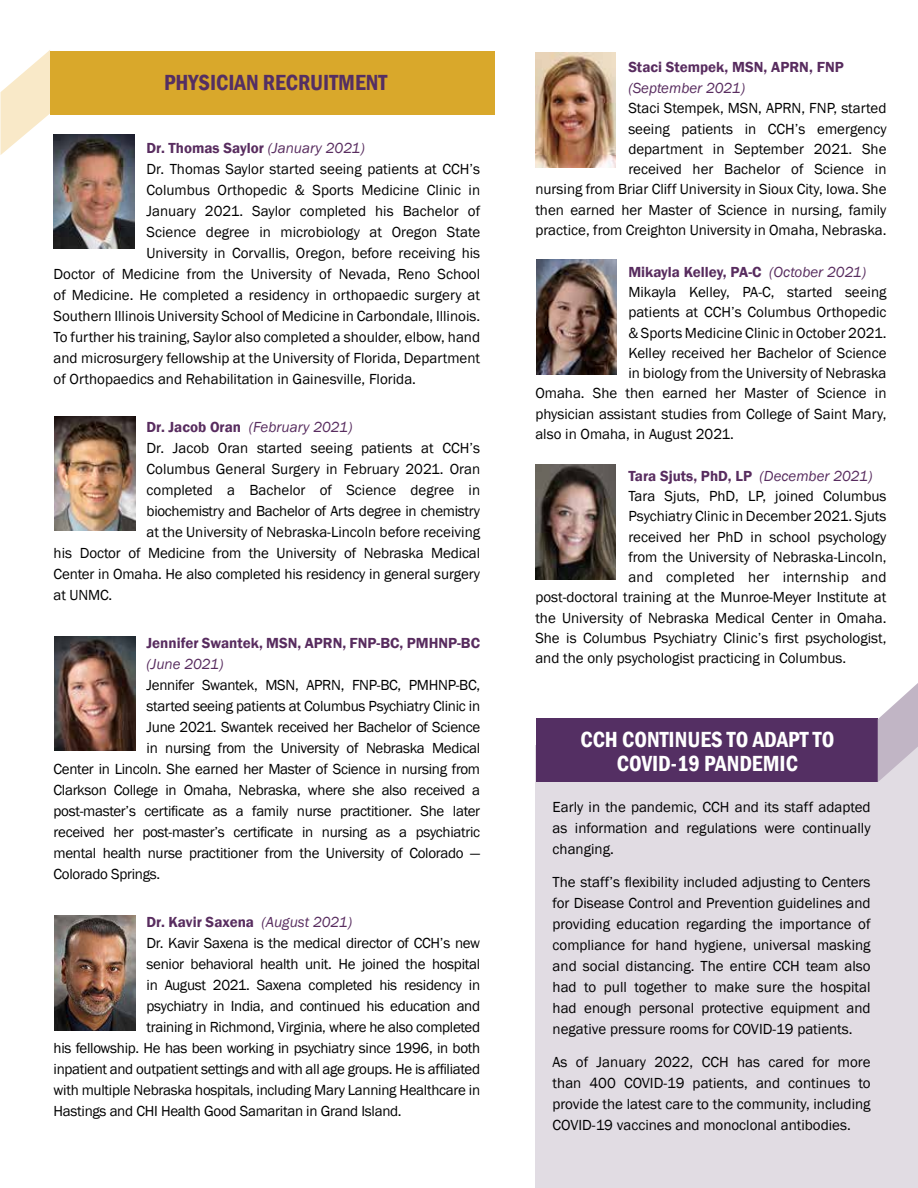
<style>
.page{position:relative;width:918px;height:1188px;background:#fff}
.page>*{position:absolute;margin:0;border:0;box-sizing:border-box;transform-origin:0 0}
.t1{font:600 condensed 22.5px/24px "Franklin Gothic";color:#fff;text-align:center}
.t2{font:600 condensed 22.5px "Franklin Gothic";color:#542f63}
.t3{font:15px/21px "Franklin Gothic";color:#000;text-align:justify}
.t4{font:15px "Franklin Gothic";letter-spacing:-.02em;color:#000}
.t5{font:600 15px "Franklin Gothic";color:#582c5f}
.t6{font:italic 15px "Franklin Gothic";color:#582c5f}
.t7{font:15px "Franklin Gothic";letter-spacing:.02em;color:#000}
.s1{font-weight:400;font-style:italic}
.s2{font-weight:600;font-style:normal}
</style>
<div class="page">
<svg style="left:0;top:50px;width:50px;height:105px"></svg>
<div style="left:535px;top:745px;width:383px;height:443px;background:#e1dce3"></div>
<div style="left:50px;top:51px;width:445px;height:64px;background:#d9a82b"></div>
<div style="left:536px;top:719px;width:342px;height:63px;background:#542f63"></div>
<svg style="left:878px;top:683px;width:40px;height:99px"></svg>
<img style="left:535px;top:53px;width:81px;height:114px">
<img style="left:536px;top:260px;width:81px;height:114px">
<img style="left:54px;top:134px;width:80px;height:115px">
<img style="left:55px;top:636px;width:80px;height:115px">
<img style="left:55px;top:916px;width:80px;height:115px">
<img style="left:55px;top:416px;width:80px;height:115px">
<img style="left:535px;top:465px;width:81px;height:115px">
<h1 class="t2" style="left:164px;top:67px;width:225px">PHYSICIAN RECRUITMENT</h1>
<p class="t5" style="left:147px;top:139px;width:220px">Dr. Thomas Saylor <span class="s1">(January 2021)</span></p>
<p class="t3" style="left:147px;top:159px;width:335px">Dr. Thomas Saylor started seeing patients at CCH’s</p>
<p class="t3" style="left:147px;top:180px;width:335px">Columbus Orthopedic &amp; Sports Medicine Clinic in</p>
<p class="t3" style="left:147px;top:201px;width:335px">January 2021. Saylor completed his Bachelor of</p>
<p class="t3" style="left:147px;top:222px;width:335px">Science degree in microbiology at Oregon State</p>
<p class="t3" style="left:147px;top:243px;width:335px">University in Corvallis, Oregon, before receiving his</p>
<p class="t3" style="left:54px;top:264px;width:428px">Doctor of Medicine from the University of Nevada, Reno School</p>
<p class="t3" style="left:54px;top:285px;width:428px">of Medicine. He completed a residency in orthopaedic surgery at</p>
<p class="t3" style="left:54px;top:306px;width:428px">Southern Illinois University School of Medicine in Carbondale, Illinois.</p>
<p class="t3" style="left:54px;top:327px;width:428px">To further his training, Saylor also completed a shoulder, elbow, hand</p>
<p class="t3" style="left:54px;top:348px;width:428px">and microsurgery fellowship at the University of Florida, Department</p>
<p class="t3" style="left:54px;top:369px;width:364px">of Orthopaedics and Rehabilitation in Gainesville, Florida.</p>
<p class="t6" style="left:147px;top:418px;width:207px"><span class="s2">Dr. Jacob Oran</span> (February 2021)</p>
<p class="t3" style="left:147px;top:438px;width:335px">Dr. Jacob Oran started seeing patients at CCH’s</p>
<p class="t3" style="left:147px;top:459px;width:335px">Columbus General Surgery in February 2021. Oran</p>
<p class="t3" style="left:147px;top:480px;width:335px">completed a Bachelor of Science degree in</p>
<p class="t4" style="left:147px;top:502px;width:335px">biochemistry and Bachelor of Arts degree in chemistry</p>
<p class="t3" style="left:147px;top:522px;width:335px">at the University of Nebraska-Lincoln before receiving</p>
<p class="t3" style="left:54px;top:543px;width:428px">his Doctor of Medicine from the University of Nebraska Medical</p>
<p class="t3" style="left:54px;top:564px;width:428px">Center in Omaha. He also completed his residency in general surgery</p>
<p class="t3" style="left:54px;top:585px;width:60px">at UNMC.</p>
<p class="t5" style="left:147px;top:634px;width:335px">Jennifer Swantek, MSN, APRN, FNP-BC, PMHNP-BC</p>
<p class="t6" style="left:147px;top:655px;width:78px">(June 2021)</p>
<p class="t4" style="left:147px;top:676px;width:335px">Jennifer Swantek, MSN, APRN, FNP-BC, PMHNP-BC,</p>
<p class="t4" style="left:147px;top:697px;width:335px">started seeing patients at Columbus Psychiatry Clinic in</p>
<p class="t4" style="left:147px;top:718px;width:335px">June 2021. Swantek received her Bachelor of Science</p>
<p class="t4" style="left:147px;top:739px;width:335px">in nursing from the University of Nebraska Medical</p>
<p class="t4" style="left:54px;top:760px;width:428px">Center in Lincoln. She earned her Master of Science in nursing from</p>
<p class="t4" style="left:54px;top:781px;width:428px">Clarkson College in Omaha, Nebraska, where she also received a</p>
<p class="t4" style="left:54px;top:802px;width:428px">post-master’s certificate as a family nurse practitioner. She later</p>
<p class="t4" style="left:54px;top:823px;width:428px">received her post-master’s certificate in nursing as a psychiatric</p>
<p class="t4" style="left:54px;top:844px;width:428px">mental health nurse practitioner from the University of Colorado —</p>
<p class="t4" style="left:54px;top:865px;width:108px">Colorado Springs.</p>
<p class="t5" style="left:147px;top:913px;width:207px">Dr. Kavir Saxena <span class="s1">(August 2021)</span></p>
<p class="t4" style="left:147px;top:934px;width:335px">Dr. Kavir Saxena is the medical director of CCH’s new</p>
<p class="t4" style="left:147px;top:955px;width:335px">senior behavioral health unit. He joined the hospital</p>
<p class="t4" style="left:147px;top:976px;width:335px">in August 2021. Saxena completed his residency in</p>
<p class="t4" style="left:147px;top:997px;width:335px">psychiatry in India, and continued his education and</p>
<p class="t4" style="left:147px;top:1018px;width:335px">training in Richmond, Virginia, where he also completed</p>
<p class="t4" style="left:54px;top:1039px;width:428px">his fellowship. He has been working in psychiatry since 1996, in both</p>
<p class="t4" style="left:54px;top:1060px;width:428px">inpatient and outpatient settings and with all age groups. He is affiliated</p>
<p class="t4" style="left:54px;top:1081px;width:428px">with multiple Nebraska hospitals, including Mary Lanning Healthcare in</p>
<p class="t4" style="left:54px;top:1102px;width:350px">Hastings and CHI Health Good Samaritan in Grand Island.</p>
<p class="t5" style="left:628px;top:58px;width:217px">Staci Stempek, MSN, APRN, FNP</p>
<p class="t6" style="left:628px;top:79px;width:118px">(September 2021)</p>
<p class="t3" style="left:535px;top:99px;width:353px;line-height:20.2px;text-align:right">Staci Stempek, MSN, APRN, FNP, started<br>seeing patients in CCH’s emergency<br>department in September 2021. She<br>received her Bachelor of Science in<br>nursing from Briar Cliff University in Sioux City, Iowa. She then earned her Master of Science in nursing, family practice, from Creighton University in Omaha, Nebraska.</p>
<p class="t5" style="left:628px;top:263px;width:239px">Mikayla Kelley, PA-C <span class="s1">(October 2021)</span></p>
<p class="t3" style="left:628px;top:282px;width:260px">Mikayla Kelley, PA-C, started seeing</p>
<p class="t3" style="left:628px;top:302px;width:260px">patients at CCH’s Columbus Orthopedic</p>
<p class="t3" style="left:628px;top:322px;width:260px">&amp; Sports Medicine Clinic in October 2021.</p>
<p class="t3" style="left:628px;top:343px;width:260px">Kelley received her Bachelor of Science</p>
<p class="t3" style="left:628px;top:363px;width:260px">in biology from the University of Nebraska</p>
<p class="t3" style="left:535px;top:383px;width:353px">Omaha. She then earned her Master of Science in</p>
<p class="t3" style="left:535px;top:403px;width:353px">physician assistant studies from College of Saint Mary,</p>
<p class="t3" style="left:535px;top:424px;width:200px">also in Omaha, in August 2021.</p>
<p class="t5" style="left:628px;top:467px;width:246px">Tara Sjuts, PhD, LP <span class="s1">(December 2021)</span></p>
<p class="t3" style="left:628px;top:486px;width:260px">Tara Sjuts, PhD, LP, joined Columbus</p>
<p class="t3" style="left:628px;top:506px;width:260px">Psychiatry Clinic in December 2021. Sjuts</p>
<p class="t3" style="left:628px;top:526px;width:260px">received her PhD in school psychology</p>
<p class="t3" style="left:628px;top:547px;width:260px">from the University of Nebraska-Lincoln,</p>
<p class="t7" style="left:628px;top:568px;width:260px">and completed her internship and</p>
<p class="t3" style="left:535px;top:587px;width:353px">post-doctoral training at the Munroe-Meyer Institute at</p>
<p class="t3" style="left:535px;top:607px;width:353px">the University of Nebraska Medical Center in Omaha.</p>
<p class="t3" style="left:535px;top:628px;width:353px">She is Columbus Psychiatry Clinic’s first psychologist,</p>
<p class="t3" style="left:535px;top:648px;width:312px">and the only psychologist practicing in Columbus.</p>
<h1 class="t1" style="left:580px;top:727px;width:255px">CCH CONTINUES TO ADAPT TO<br>COVID-19 PANDEMIC</h1>
<p class="t3" style="left:553px;top:797px;width:320px">Early in the pandemic, CCH and its staff adapted as information and regulations were continually changing.</p>
<p class="t3" style="left:553px;top:872px;width:320px">The staff’s flexibility included adjusting to Centers for Disease Control and Prevention guidelines and providing education regarding the importance of compliance for hand hygiene, universal masking and social distancing. The entire CCH team also had to pull together to make sure the hospital had enough personal protective equipment and negative pressure rooms for COVID-19 patients.</p>
<p class="t3" style="left:553px;top:1052px;width:320px">As of January 2022, CCH has cared for more than 400 COVID-19 patients, and continues to provide the latest care to the community, including COVID-19 vaccines and monoclonal antibodies.</p>
</div>
